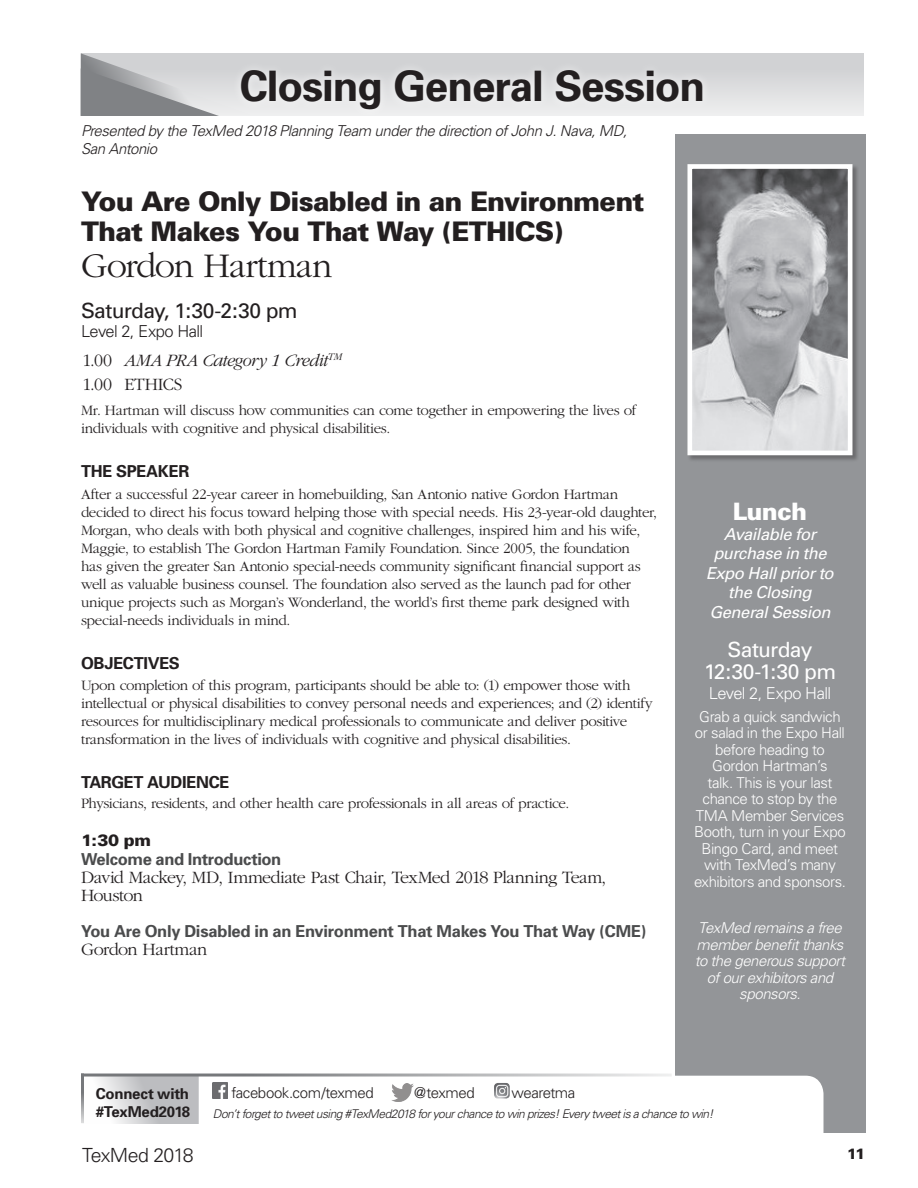
<style>
.page{position:relative;width:918px;height:1188px;background:#fff}
.page>*{position:absolute;margin:0;border:0;box-sizing:border-box;transform-origin:0 0}
.t1{font:700 42px "Univers";letter-spacing:-.025em;color:#231f20}
.t2{font:300 36px "ITC Garamond Std";letter-spacing:-.03em;color:#231f20}
.t3{font:900 27px/30px "Univers";letter-spacing:-.03em;color:#231f20}
.t4{font:900 24px "Univers";letter-spacing:-.03em;color:#fff}
.t5{font:21px "Univers";letter-spacing:-.03em;color:#231f20}
.t6{font:21px/22.5px "Univers";letter-spacing:-.035em;color:#fff;text-align:center}
.t7{font:300 19.5px "Univers";letter-spacing:-.04em;color:#231f20}
.t8{font:300 18px/18px "ITC Garamond Std";letter-spacing:-.03em;color:#231f20}
.t9{font:italic 300 18px/24.3px "ITC Garamond Std";letter-spacing:-.03em;color:#231f20}
.t10{font:700 16.5px "Univers";letter-spacing:-.02em;color:#4b4c4d}
.t11{font:italic 16.5px/19.5px "Univers";letter-spacing:-.03em;color:#fff;text-align:center}
.t12{font:700 16.5px "Univers";letter-spacing:-.02em;color:#231f20}
.t13{font:300 16.5px "Univers";letter-spacing:-.035em;color:#231f20}
.t14{font:300 16.5px "Univers";letter-spacing:-.035em;color:#fff}
.t15{font:900 16.5px "Univers";color:#231f20}
.t16{font:300 15px/18px "ITC Garamond Std";letter-spacing:-.025em;color:#231f20}
.t17{font:300 15px/16.5px "Univers";letter-spacing:-.03em;color:#fff;text-align:center}
.t18{font:italic 300 15px/16.5px "Univers";letter-spacing:-.03em;color:#fff;text-align:center}
.t19{font:italic 300 15px/18px "Univers";letter-spacing:-.03em;color:#231f20}
.t20{font:300 15px "Univers";letter-spacing:-.03em;color:#231f20}
.t21{font:700 15px/18px "Univers";letter-spacing:-.015em;color:#231f20}
.t22{font:900 15px "Univers";color:#231f20}
.t23{font:italic 300 12px "Univers";letter-spacing:-.045em;color:#231f20}
.s1{font-style:normal}
</style>
<div class="page">
<div style="left:675px;top:134px;width:191px;height:999px;background:#939598"></div>
<div style="left:81px;top:53px;width:783px;height:63px;background:linear-gradient(to bottom,#cbccce,#edeeee)"></div>
<svg style="left:81px;top:53px;width:175px;height:63px;background:#b2b4b6"></svg>
<div style="left:232px;top:61px;width:480px;height:57px;background:#fff;opacity:.75"></div>
<div style="left:687px;top:164px;width:172px;height:298px;background:#231f20;opacity:.35"></div>
<img style="left:693px;top:170px;width:153px;height:279px">
<div style="left:687px;top:164px;width:165px;height:291px;border:5px solid #fff"></div>
<svg style="left:98px;top:1077px;width:101px;height:46px;background:#cdced0"></svg>
<svg style="left:212px;top:1076px;width:612px;height:57px"></svg>
<img style="left:212px;top:1083px;width:16px;height:15px">
<img style="left:494px;top:1083px;width:16px;height:16px">
<hr style="left:81px;top:1074px;width:3px;height:49px;background:#76787b">
<hr style="left:81px;top:1074px;width:591px;height:3px;background:#76787b">
<img style="left:391px;top:1083px;width:22px;height:18px">
<h1 class="t1" style="left:240px;top:61px;width:467px">Closing General Session</h1>
<p class="t19" style="left:81px;top:122px;width:548px">Presented by the TexMed 2018 Planning Team under the direction of John J. Nava, MD,<br>San Antonio</p>
<h3 class="t3" style="left:81px;top:186px;width:565px">You Are Only Disabled in an Environment<br>That Makes You That Way (ETHICS)</h3>
<h2 class="t2" style="left:81px;top:246px;width:253px">Gordon Hartman</h2>
<h3 class="t5" style="left:81px;top:298px;width:218px">Saturday, 1:30-2:30 pm</h3>
<p class="t13" style="left:81px;top:321px;width:124px">Level 2, Expo Hall</p>
<p class="t9" style="left:82px;top:348px;width:261px"><span class="s1">1.00</span> AMA PRA Category 1 Credit<sup>TM<br></sup><span class="s1">1.00 ETHICS</span></p>
<p class="t16" style="left:81px;top:402px;width:557px">Mr. Hartman will discuss how communities can come together in empowering the lives of individuals with cognitive and physical disabilities.</p>
<p class="t12" style="left:81px;top:462px;width:110px">THE SPEAKER</p>
<p class="t16" style="left:81px;top:485px;width:578px">After a successful 22-year career in homebuilding, San Antonio native Gordon Hartman decided to direct his focus toward helping those with special needs. His 23-year-old daughter, Morgan, who deals with both physical and cognitive challenges, inspired him and his wife, Maggie, to establish The Gordon Hartman Family Foundation. Since 2005, the foundation<br>has given the greater San Antonio special-needs community significant financial support as well as valuable business counsel. The foundation also served as the launch pad for other unique projects such as Morgan’s Wonderland, the world’s first theme park designed with special-needs individuals in mind.</p>
<p class="t12" style="left:81px;top:653px;width:100px">OBJECTIVES</p>
<p class="t16" style="left:81px;top:677px;width:573px">Upon completion of this program, participants should be able to: (1) empower those with intellectual or physical disabilities to convey personal needs and experiences; and (2) identify resources for multidisciplinary medical professionals to communicate and deliver positive transformation in the lives of individuals with cognitive and physical disabilities.</p>
<p class="t12" style="left:81px;top:772px;width:150px">TARGET AUDIENCE</p>
<p class="t16" style="left:81px;top:795px;width:490px">Physicians, residents, and other health care professionals in all areas of practice.</p>
<p class="t15" style="left:81px;top:830px;width:71px">1:30 pm</p>
<p class="t10" style="left:81px;top:849px;width:202px">Welcome and Introduction</p>
<p class="t8" style="left:81px;top:868px;width:527px">David Mackey, MD, Immediate Past Chair, TexMed 2018 Planning Team,<br>Houston</p>
<p class="t10" style="left:81px;top:921px;width:567px">You Are Only Disabled in an Environment That Makes You That Way (CME)</p>
<p class="t8" style="left:81px;top:941px;width:128px">Gordon Hartman</p>
<h3 class="t4" style="left:733px;top:497px;width:76px">Lunch</h3>
<p class="t11" style="left:706px;top:524px;width:129px">Available for purchase in the<br>Expo Hall prior to the Closing<br>General Session</p>
<h3 class="t6" style="left:704px;top:638px;width:134px">Saturday<br>12:30-1:30 pm</h3>
<p class="t14" style="left:709px;top:683px;width:124px">Level 2, Expo Hall</p>
<p class="t17" style="left:694px;top:708px;width:153px">Grab a quick sandwich or salad in the Expo Hall before heading to<br>Gordon Hartman’s<br>talk. This is your last chance to stop by the<br>TMA Member Services<br>Booth, turn in your Expo<br>Bingo Card, and meet with TexMed’s many exhibitors and sponsors.</p>
<p class="t18" style="left:695px;top:920px;width:152px">TexMed remains a free member benefit thanks to the generous support of our exhibitors and sponsors.</p>
<p class="t21" style="left:96px;top:1085px;width:96px">Connect with #TexMed2018</p>
<p class="t20" style="left:231px;top:1084px;width:144px">facebook.com/texmed</p>
<p class="t20" style="left:414px;top:1084px;width:62px">@texmed</p>
<p class="t20" style="left:512px;top:1084px;width:65px">wearetma</p>
<p class="t23" style="left:213px;top:1106px;width:502px">Don’t forget to tweet using #TexMed2018 for your chance to win prizes! Every tweet is a chance to win!</p>
<h3 class="t7" style="left:82px;top:1144px;width:113px">TexMed 2018</h3>
<p class="t22" style="left:847px;top:1144px;width:20px">11</p>
</div>
